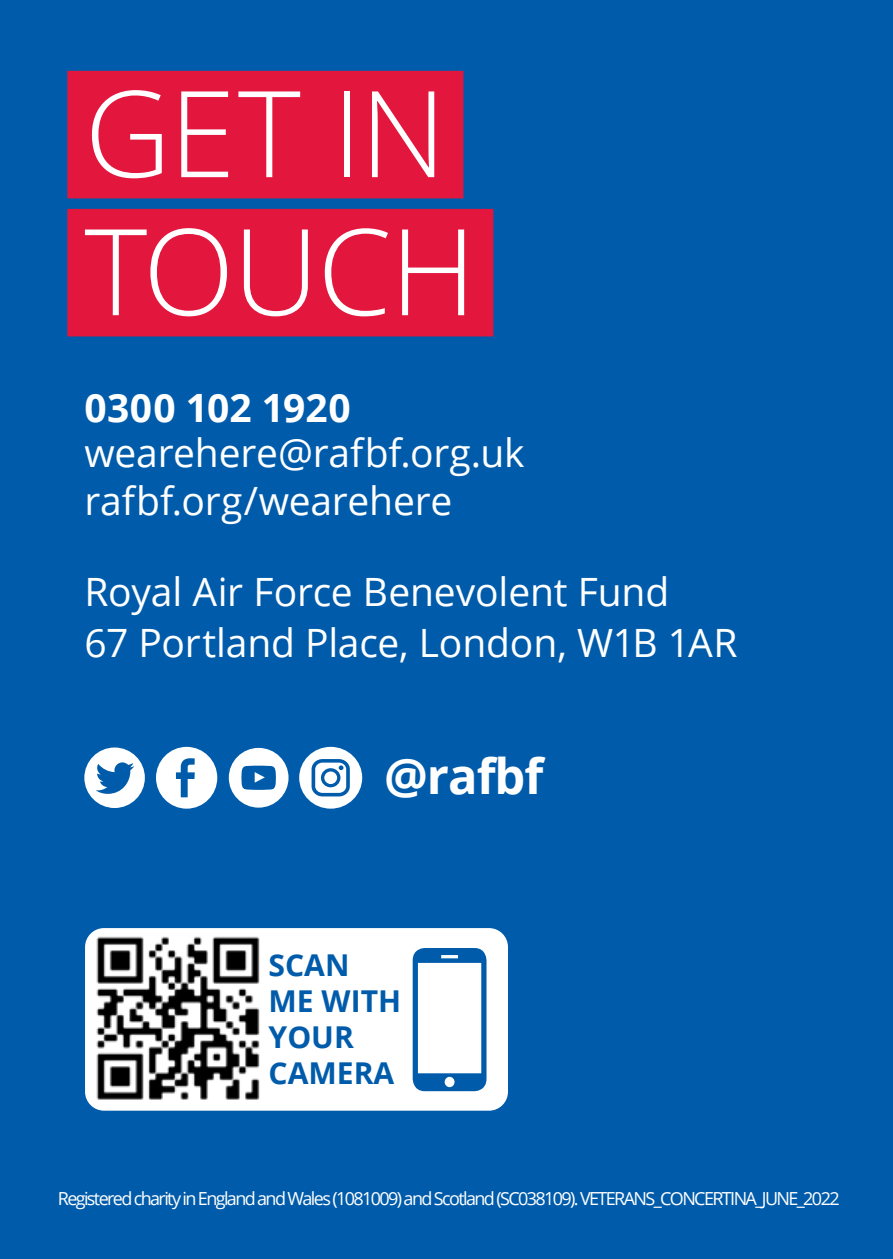
<style>
.page{position:relative;width:893px;height:1259px;background:#005cab}
.page>*{position:absolute;margin:0;border:0;box-sizing:border-box;transform-origin:0 0}
.t1{font:300 120px/138px "Open Sans";letter-spacing:-.015em;color:#fff}
.t2{font:700 48.9px "Open Sans";letter-spacing:-.02em;color:#fff}
.t3{font:39px/48px "Open Sans";letter-spacing:-.005em;color:#fff}
.t4{font:700 39px "Open Sans";letter-spacing:.005em;color:#fff}
.t5{font:700 30px/36px "Open Sans";color:#005cab}
.t6{font:18px "Open Sans";letter-spacing:-.09em;color:#fff}
</style>
<div class="page">
<div style="left:67px;top:71px;width:396px;height:127px;background:#e3173e"></div>
<div style="left:67px;top:209px;width:426px;height:127px;background:#e3173e"></div>
<svg style="left:229px;top:748px;width:60px;height:59px"></svg>
<svg style="left:299px;top:747px;width:63px;height:61px"></svg>
<svg style="left:156px;top:747px;width:61px;height:61px"></svg>
<svg style="left:84px;top:747px;width:61px;height:61px"></svg>
<div style="left:85px;top:928px;width:423px;height:182px;background:#fff;border-radius:19px"></div>
<svg style="left:413px;top:948px;width:73px;height:143px"></svg>
<img style="left:96px;top:936px;width:164px;height:164px">
<h1 class="t1" style="left:84px;top:61px;width:393px">GET IN<br>TOUCH</h1>
<p class="t4" style="left:84px;top:380px;width:268px">0300 102 1920</p>
<p class="t3" style="left:84px;top:428px;width:442px">wearehere@rafbf.org.uk rafbf.org/wearehere</p>
<p class="t3" style="left:84px;top:565px;width:655px;line-height:51px">Royal Air Force Benevolent Fund<br>67 Portland Place, London, W1B 1AR</p>
<p class="t2" style="left:384px;top:741px;width:161px">@rafbf</p>
<p class="t5" style="left:269px;top:946px;width:134px">SCAN<br>ME WITH<br>YOUR<br>CAMERA</p>
<p class="t6" style="left:58px;top:1186px;width:783px">Registered charity in England and Wales (1081009) and Scotland (SC038109). VETERANS_CONCERTINA_JUNE_2022</p>
</div>
